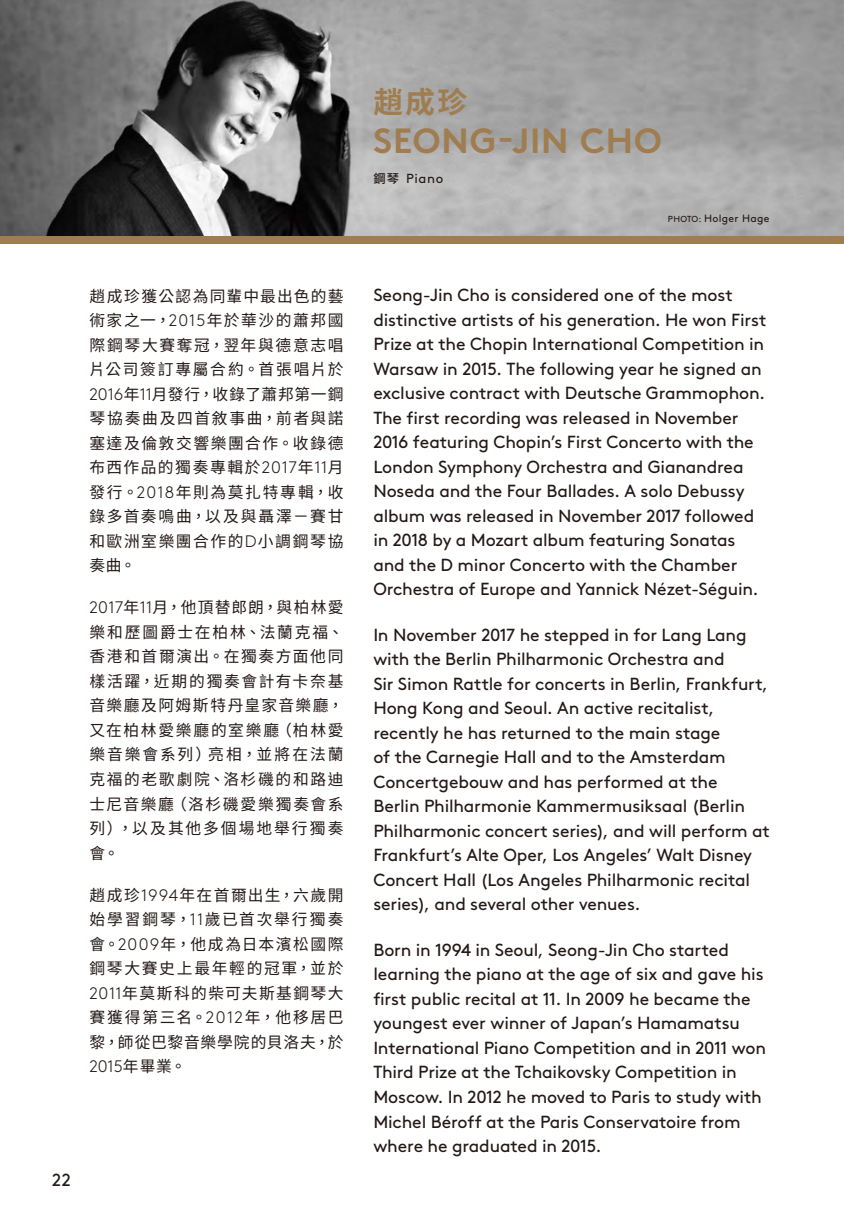
<style>
.page{position:relative;width:844px;height:1226px;background:#fff}
.page>*{position:absolute;margin:0;border:0;box-sizing:border-box;transform-origin:0 0}
.t1{font:700 35px "Brown";letter-spacing:.025em;color:#9f7d51}
.t2{font:700 29.75px "Noto Sans CJ Ktc";color:#9f7d51}
.t3{font:17.5px/24.5px "Brown";letter-spacing:-.01em;color:#231916}
.t4{font:300 16.62px "Brown";color:#231916}
.t5{font:15.75px/24.5px "Noto Sans CJ Ktc";letter-spacing:.105em;color:#231916;text-align:justify}
.t6{font:13.12px "Brown";letter-spacing:.05em;color:#231916}
.t7{font:10.5px "Brown";letter-spacing:.03em;color:#231916}
.s1{font-family:"Brown";font-weight:300;font-size:16.62px}
.s2{font-family:"Noto Sans CJ Ktc";font-weight:400;font-size:15.75px}
.s3{font-family:"Noto Sans CJ Ktc";font-weight:500;font-size:12.25px}
.s4{font-size:8.75px}
</style>
<div class="page">
<img style="left:0;top:0;width:843px;height:236px">
<div style="left:0;top:236px;width:843px;height:7px;background:#9f7d51"></div>
<p class="t5" style="left:89px;top:284px;width:256px">趙成珍獲公認為同輩中最出色的藝術家之一，<span class="s1">2015</span>年於華沙的蕭邦國際鋼琴大賽奪冠，翌年與德意志唱片公司簽訂專屬合約。首張唱片於<span class="s1">2016</span>年<span class="s1">11</span>月發行，收錄了蕭邦第一鋼琴協奏曲及四首敘事曲，前者與諾塞達及倫敦交響樂團合作。收錄德布西作品的獨奏專輯於<span class="s1">2017</span>年<span class="s1">11</span>月發行。<span class="s1">2018</span>年則為莫扎特專輯，收錄多首奏鳴曲，以及與聶澤－賽甘和歐洲室樂團合作的<span class="s1">D</span>小調鋼琴協奏曲。</p>
<p class="t5" style="left:89px;top:595px;width:255px"><span class="s1">2017</span>年<span class="s1">11</span>月，他頂替郎朗，與柏林愛樂和歷圖爵士在柏林、法蘭克福、香港和首爾演出。在獨奏方面他同樣活躍，近期的獨奏會計有卡奈基音樂廳及阿姆斯特丹皇家音樂廳，又在柏林愛樂廳的室樂廳（柏林愛樂音樂會系列）亮相，並將在法蘭克福的老歌劇院、洛杉磯的和路迪士尼音樂廳（洛杉磯愛樂獨奏會系列），以及其他多個場地舉行獨奏會。</p>
<p class="t5" style="left:89px;top:882px;width:255px">趙成珍<span class="s1">1994</span>年在首爾出生，六歲開始學習鋼琴，<span class="s1">11</span>歲已首次舉行獨奏會。<span class="s1">2009</span>年，他成為日本濱松國際鋼琴大賽史上最年輕的冠軍，並於<span class="s1">2011</span>年莫斯科的柴可夫斯基鋼琴大賽獲得第三名。<span class="s1">2012</span>年，他移居巴黎，師從巴黎音樂學院的貝洛夫，於</p>
<p class="t4" style="left:89px;top:1053px;width:98px">2015<span class="s2">年畢業。</span></p>
<p class="t3" style="left:52px;top:1166px;width:20px">22</p>
<h2 class="t2" style="left:373px;top:85px;width:95px">趙成珍</h2>
<h1 class="t1" style="left:373px;top:113px;width:289px">SEONG-JIN CHO</h1>
<p class="t6" style="left:373px;top:168px;width:72px"><span class="s3">鋼琴</span> Piano</p>
<p class="t7" style="left:667px;top:210px;width:103px"><span class="s4">PHOTO:</span> Holger Hage</p>
<p class="t3" style="left:373px;top:281px;width:394px">Seong-Jin Cho is considered one of the most distinctive artists of his generation. He won First Prize at the Chopin International Competition in Warsaw in 2015. The following year he signed an exclusive contract with Deutsche Grammophon.<br>The first recording was released in November 2016 featuring Chopin’s First Concerto with the London Symphony Orchestra and Gianandrea Noseda and the Four Ballades. A solo Debussy album was released in November 2017 followed in 2018 by a Mozart album featuring Sonatas and the D minor Concerto with the Chamber Orchestra of Europe and Yannick Nézet-Séguin.</p>
<p class="t3" style="left:373px;top:621px;width:398px">In November 2017 he stepped in for Lang Lang with the Berlin Philharmonic Orchestra and<br>Sir Simon Rattle for concerts in Berlin, Frankfurt, Hong Kong and Seoul. An active recitalist, recently he has returned to the main stage<br>of the Carnegie Hall and to the Amsterdam Concertgebouw and has performed at the<br>Berlin Philharmonie Kammermusiksaal (Berlin Philharmonic concert series), and will perform at Frankfurt’s Alte Oper, Los Angeles’ Walt Disney Concert Hall (Los Angeles Philharmonic recital series), and several other venues.</p>
<p class="t3" style="left:373px;top:936px;width:394px">Born in 1994 in Seoul, Seong-Jin Cho started learning the piano at the age of six and gave his first public recital at 11. In 2009 he became the youngest ever winner of Japan’s Hamamatsu International Piano Competition and in 2011 won Third Prize at the Tchaikovsky Competition in Moscow. In 2012 he moved to Paris to study with Michel Béroff at the Paris Conservatoire from where he graduated in 2015.</p>
</div>
